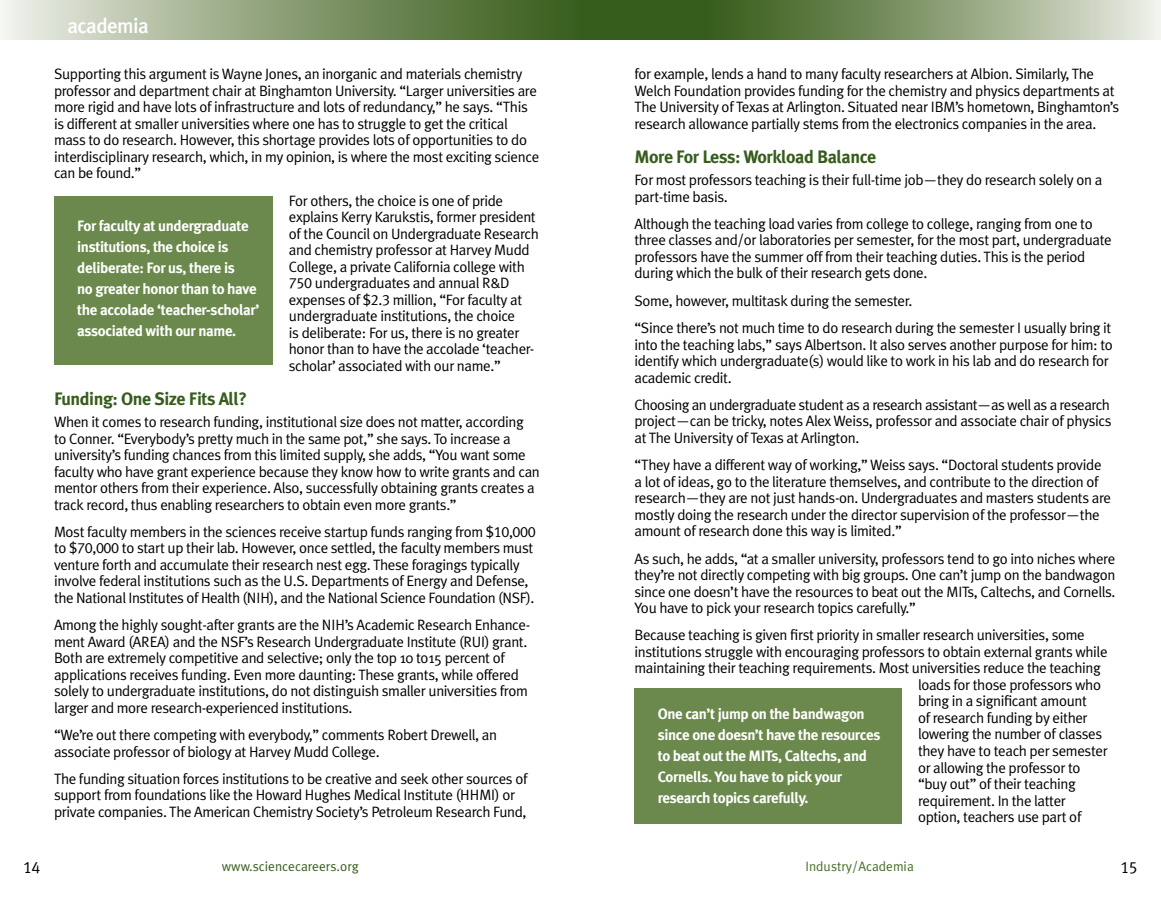
<style>
.page{position:relative;width:1161px;height:905px;background:#fff}
.page>*{position:absolute;margin:0;border:0;box-sizing:border-box;transform-origin:0 0}
.t1{font:500 21px "Meta Plus";letter-spacing:-.03em;color:#fff}
.t2{font:700 18px "Meta Plus";letter-spacing:-.025em;color:#375d1d}
.t3{font:16.5px "Meta Plus Normal Caps";color:#000}
.t4{font:15px/16.5px "Meta Plus Normal";letter-spacing:-.025em;color:#000}
.t5{font:700 15px/21px "Meta Plus";letter-spacing:-.025em;color:#fff}
.t6{font:13.5px "Meta Plus Normal";color:#375d1d}
.t7{font:13.5px "Meta Plus Normal";color:#456f27}
.s1{font-family:"Meta Plus Normal Caps"}
</style>
<div class="page">
<div style="left:0;top:0;width:580px;height:40px;background:linear-gradient(to right,#eaece3,#315611)"></div>
<div style="left:54px;top:196px;width:219px;height:168px;background:#6b894d"></div>
<svg style="left:580px;top:0;width:581px;height:40px;background:#799164"></svg>
<div style="left:634px;top:688px;width:268px;height:136px;background:#6b894d"></div>
<h1 class="t1" style="left:68px;top:13px;width:83px">academia</h1>
<p class="t4" style="left:54px;top:66px;width:487px">Supporting this argument is Wayne Jones, an inorganic and materials chemistry professor and department chair at Binghamton University. “Larger universities are more rigid and have lots of infrastructure and lots of redundancy,” he says. “This is different at smaller universities where one has to struggle to get the critical mass to do research. However, this shortage provides lots of opportunities to do interdisciplinary research, which, in my opinion, is where the most exciting science can be found.”</p>
<p class="t4" style="left:289px;top:192px;width:252px">For others, the choice is one of pride explains Kerry Karukstis, former president of the Council on Undergraduate Research and chemistry professor at Harvey Mudd College, a private California college with <span class="s1">750</span> undergraduates and annual R&amp;D expenses of <span class="s1">$2.3</span> million, “For faculty at undergraduate institutions, the choice<br>is deliberate: For us, there is no greater honor than to have the accolade ‘teacher&shy;scholar’ associated with our name.”</p>
<p class="t2" style="left:54px;top:388px;width:195px">Funding: One Size Fits All?</p>
<p class="t4" style="left:54px;top:413px;width:487px">When it comes to research funding, institutional size does not matter, according to Conner. “Everybody’s pretty much in the same pot,” she says. To increase a university’s funding chances from this limited supply, she adds, “You want some faculty who have grant experience because they know how to write grants and can mentor others from their experience. Also, successfully obtaining grants creates a track record, thus enabling researchers to obtain even more grants.”</p>
<p class="t4" style="left:54px;top:523px;width:483px">Most faculty members in the sciences receive startup funds ranging from <span class="s1">$10,000 </span>to <span class="s1">$70,000</span> to start up their lab. However, once settled, the faculty members must venture forth and accumulate their research nest egg. These foragings typically involve federal institutions such as the U.S. Departments of Energy and Defense, the National Institutes of Health (NIH), and the National Science Foundation (NSF).</p>
<p class="t4" style="left:54px;top:616px;width:478px">Among the highly sought-after grants are the NIH’s Academic Research Enhance&shy;ment Award (AREA) and the NSF’s Research Undergraduate Institute (RUI) grant.<br>Both are extremely competitive and selective; only the top 10 to15 percent of applications receives funding. Even more daunting: These grants, while offered solely to undergraduate institutions, do not distinguish smaller universities from larger and more research-experienced institutions.</p>
<p class="t4" style="left:54px;top:726px;width:445px">“We’re out there competing with everybody,” comments Robert Drewell, an associate professor of biology at Harvey Mudd College.</p>
<p class="t4" style="left:54px;top:770px;width:475px">The funding situation forces institutions to be creative and seek other sources of support from foundations like the Howard Hughes Medical Institute (HHMI) or private companies. The American Chemistry Society’s Petroleum Research Fund,</p>
<p class="t5" style="left:77px;top:215px;width:184px">For faculty at undergraduate institutions, the choice is deliberate: For us, there is<br>no greater honor than to have the accolade ‘teacher-scholar’ associated with our name.</p>
<p class="t4" style="left:635px;top:66px;width:486px">for example, lends a hand to many faculty researchers at Albion. Similarly, The Welch Foundation provides funding for the chemistry and physics departments at The University of Texas at Arlington. Situated near IBM’s hometown, Binghamton’s research allowance partially stems from the electronics companies in the area.</p>
<p class="t2" style="left:634px;top:146px;width:243px">More For Less: Workload Balance</p>
<p class="t4" style="left:634px;top:171px;width:469px">For most professors teaching is their full-time job—they do research solely on a part-time basis.</p>
<p class="t4" style="left:634px;top:215px;width:479px">Although the teaching load varies from college to college, ranging from one to three classes and/or laboratories per semester, for the most part, undergraduate professors have the summer off from their teaching duties. This is the period during which the bulk of their research gets done.</p>
<p class="t4" style="left:634px;top:287px;width:478px;line-height:27.3px">Some, however, multitask during the semester.<br>“Since there’s not much time to do research during the semester I usually bring it</p>
<p class="t4" style="left:634px;top:336px;width:480px">into the teaching labs,” says Albertson. It also serves another purpose for him: to identify which undergraduate(s) would like to work in his lab and do research for academic credit.</p>
<p class="t4" style="left:634px;top:396px;width:479px;text-align:justify">Choosing an undergraduate student as a research assistant—as well as a research project—can be tricky, notes Alex Weiss, professor and associate chair of physics at The University of Texas at Arlington.</p>
<p class="t4" style="left:634px;top:456px;width:478px">“They have a different way of working,” Weiss says. “Doctoral students provide a lot of ideas, go to the literature themselves, and contribute to the direction of research—they are not just hands-on. Undergraduates and masters students are mostly doing the research under the director supervision of the professor—the amount of research done this way is limited.”</p>
<p class="t4" style="left:634px;top:550px;width:483px;text-align:justify">As such, he adds, “at a smaller university, professors tend to go into niches where they’re not directly competing with big groups. One can’t jump on the bandwagon since one doesn’t have the resources to beat out the MITs, Caltechs, and Cornells.<br>You have to pick your research topics carefully.”</p>
<p class="t4" style="left:634px;top:626px;width:452px">Because teaching is given first priority in smaller research universities, some</p>
<p class="t4" style="left:634px;top:643px;width:475px">institutions struggle with encouraging professors to obtain external grants while</p>
<p class="t4" style="left:634px;top:659px;width:468px">maintaining their teaching requirements. Most universities reduce the teaching</p>
<p class="t4" style="left:918px;top:676px;width:185px">loads for those professors who</p>
<p class="t4" style="left:918px;top:692px;width:170px">bring in a significant amount</p>
<p class="t4" style="left:918px;top:709px;width:171px">of research funding by either</p>
<p class="t4" style="left:918px;top:725px;width:186px">lowering the number of classes</p>
<p class="t4" style="left:918px;top:742px;width:191px">they have to teach per semester</p>
<p class="t4" style="left:918px;top:758px;width:164px">or allowing the professor to</p>
<p class="t4" style="left:918px;top:775px;width:159px">“buy out” of their teaching</p>
<p class="t4" style="left:918px;top:791px;width:149px">requirement. In the latter</p>
<p class="t4" style="left:918px;top:808px;width:165px">option, teachers use part of</p>
<p class="t5" style="left:658px;top:703px;width:224px">One can’t jump on the bandwagon since one doesn’t have the resources to beat out the MITs, Caltechs, and<br>Cornells. You have to pick your research topics carefully.</p>
<p class="t3" style="left:23px;top:857px;width:19px">14</p>
<p class="t6" style="left:222px;top:858px;width:138px">www.sciencecareers.org</p>
<p class="t7" style="left:806px;top:858px;width:110px">Industry/Academia</p>
<p class="t3" style="left:1120px;top:857px;width:19px">15</p>
</div>
